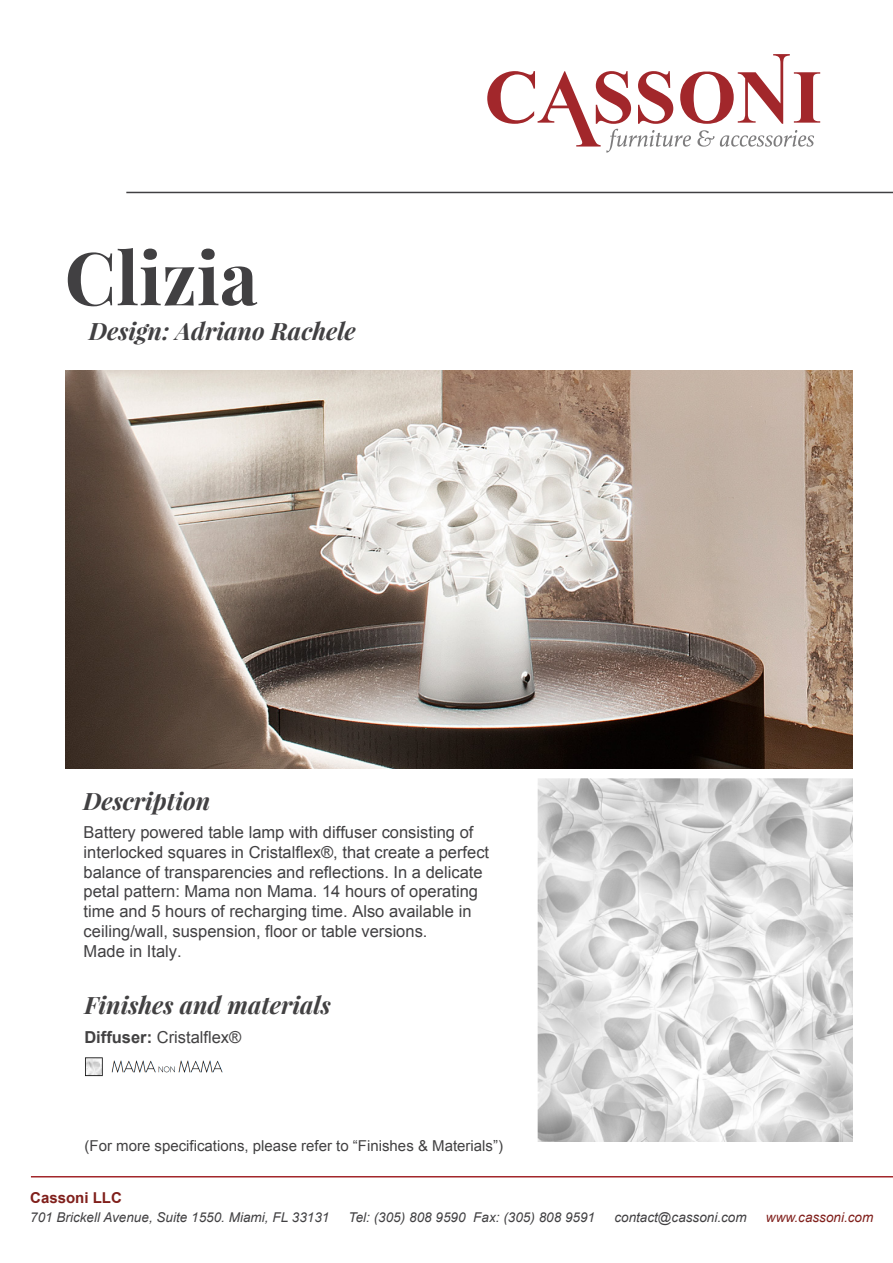
<style>
.page{position:relative;width:893px;height:1263px;background:#fff}
.page>*{position:absolute;margin:0;border:0;box-sizing:border-box;transform-origin:0 0}
.t1{font:700 73.2px "Playfair Display";color:#414042}
.t2{font:italic 700 24px "Playfair Display";color:#414042}
.t3{font:italic 700 24px "Playfair Display";color:#424142}
.t4{font:16.5px/19.8px "Arial";color:#414042}
.t5{font:16.5px "Arial";color:#424142}
.t6{font:15px "Arial";color:#424142}
.t7{font:700 15px "Arial";color:#801f1b}
.t8{font:italic 13.5px "Arial";color:#414042}
.t9{font:italic 13.5px "Arial";color:#801f1b}
.s1{font-weight:700}
</style>
<div class="page">
<hr style="left:31px;top:1176px;width:862px;height:1px;background:#a2272b">
<hr style="left:126px;top:192px;width:767px;height:1px;background:#414042">
<svg style="left:487px;top:54px;width:333px;height:99px"></svg>
<img style="left:85px;top:1057px;width:138px;height:20px">
<img style="left:66px;top:370px;width:787px;height:398px">
<img style="left:538px;top:778px;width:315px;height:364px">
<h1 class="t1" style="left:65px;top:232px;width:195px">Clizia</h1>
<h2 class="t2" style="left:89px;top:315px;width:269px">Design: Adriano Rachele</h2>
<h2 class="t2" style="left:83px;top:784px;width:129px">Description</h2>
<p class="t4" style="left:84px;top:822px;width:407px">Battery powered table lamp with diffuser consisting of interlocked squares in Cristalflex®, that create a perfect balance of transparencies and reflections. In a delicate petal pattern: Mama non Mama. 14 hours of operating time and 5 hours of recharging time. Also available in ceiling/wall, suspension, floor or table versions.<br>Made in Italy.</p>
<h2 class="t3" style="left:84px;top:989px;width:248px">Finishes and materials</h2>
<p class="t5" style="left:84px;top:1027px;width:158px"><span class="s1">Diffuser:</span> Cristalflex®</p>
<p class="t6" style="left:85px;top:1136px;width:420px">(For more specifications, please refer to “Finishes &amp; Materials”)</p>
<p class="t7" style="left:30px;top:1187px;width:93px">Cassoni LLC</p>
<p class="t8" style="left:30px;top:1209px;width:301px">701 Brickell Avenue, Suite 1550. Miami, FL 33131</p>
<p class="t8" style="left:349px;top:1209px;width:248px">Tel: (305) 808 9590 Fax: (305) 808 9591</p>
<p class="t8" style="left:614px;top:1209px;width:134px">contact@cassoni.com</p>
<p class="t9" style="left:766px;top:1209px;width:109px">www.cassoni.com</p>
</div>
